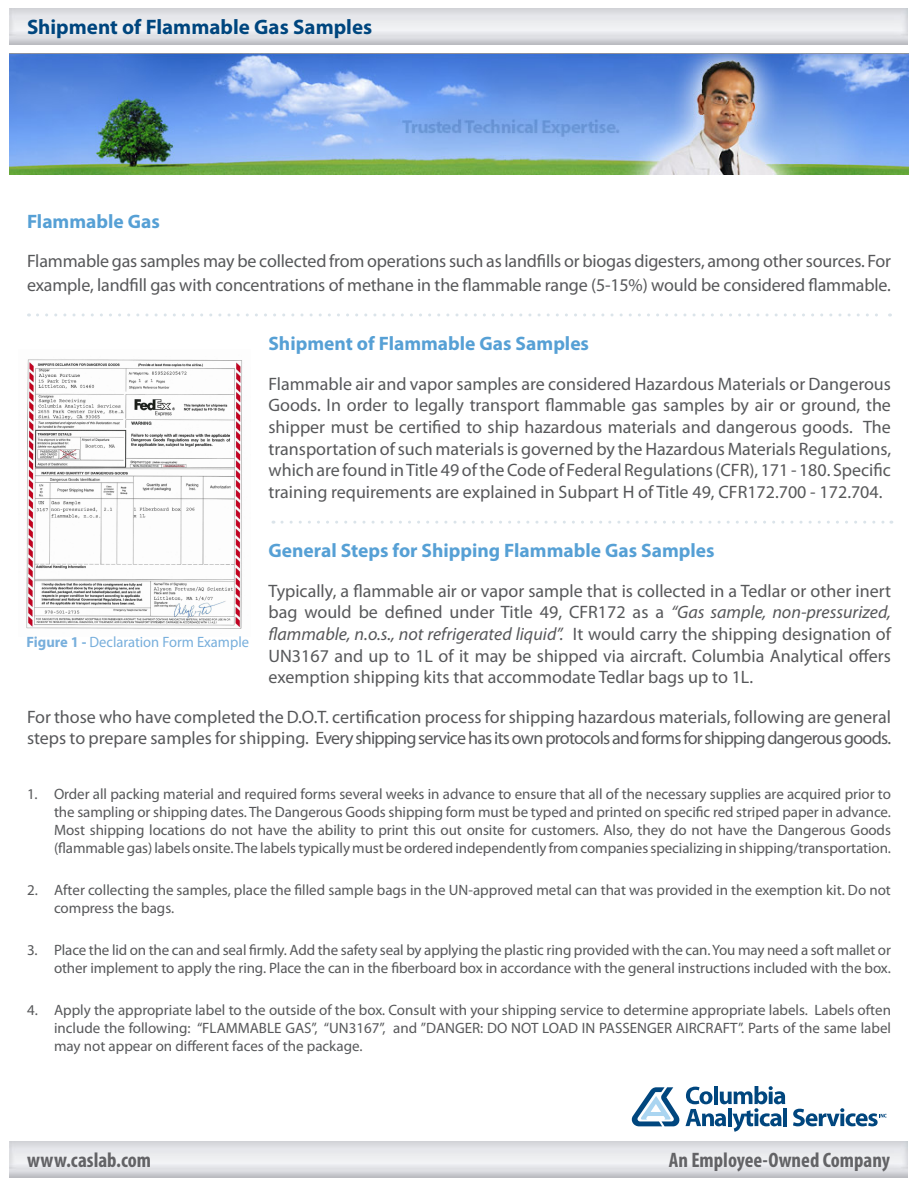
<style>
.page{position:relative;width:918px;height:1188px;background:#fff}
.page>*{position:absolute;margin:0;border:0;box-sizing:border-box;transform-origin:0 0}
.t1{font:700 condensed 21px "Myriad Pro";color:#636366}
.t2{font:700 21px "Myriad Pro";color:#00467e}
.t3{font:700 19.5px "Myriad Pro";color:#56a0d5}
.t4{font:18px/21.6px "Myriad Pro";letter-spacing:-.01em;color:#57585a}
.t5{font:15px/18px "Myriad Pro";letter-spacing:-.005em;color:#57585a;text-align:justify}
.t6{font:15px "Myriad Pro";color:#78afdc}
.s1{font-style:italic}
.s2{font-weight:700}
</style>
<div class="page">
<svg style="left:632px;top:1086px;width:153px;height:46px"></svg>
<hr style="left:783px;top:1108px;width:4px;height:18px;background:#00467e">
<svg style="left:793px;top:1108px;width:94px;height:18px"></svg>
<img style="left:9px;top:54px;width:900px;height:120px">
<svg style="left:37px;top:313px;width:854px;height:3px"></svg>
<img style="left:26px;top:359px;width:216px;height:270px">
<svg style="left:282px;top:521px;width:610px;height:3px"></svg>
<p class="t2" style="left:27px;top:13px;width:347px">Shipment of Flammable Gas Samples</p>
<p class="t3" style="left:27px;top:208px;width:134px">Flammable Gas</p>
<p class="t4" style="left:27px;top:249px;width:866px;line-height:23.4px">Flammable gas samples may be collected from operations such as landfills or biogas digesters, among other sources. For example, landfill gas with concentrations of methane in the flammable range (5-15%) would be considered flammable.</p>
<p class="t3" style="left:268px;top:331px;width:322px">Shipment of Flammable Gas Samples</p>
<p class="t4" style="left:268px;top:373px;width:624px;text-align:justify">Flammable air and vapor samples are considered Hazardous Materials or Dangerous Goods. In order to legally transport flammable gas samples by air or ground, the shipper must be certified to ship hazardous materials and dangerous goods. The transportation of such materials is governed by the Hazardous Materials Regulations, which are found in Title 49 of the Code of Federal Regulations (CFR), 171 - 180. Specific training requirements are explained in Subpart H of Title 49, CFR172.700 - 172.704.</p>
<p class="t3" style="left:268px;top:538px;width:448px">General Steps for Shipping Flammable Gas Samples</p>
<p class="t4" style="left:268px;top:580px;width:624px;text-align:justify">Typically, a flammable air or vapor sample that is collected in a Tedlar or other inert bag would be defined under Title 49, CFR172 as a <span class="s1">“Gas sample, non-pressurized, flammable, n.o.s., not refrigerated liquid”.</span> It would carry the shipping designation of UN3167 and up to 1L of it may be shipped via aircraft. Columbia Analytical offers exemption shipping kits that accommodate Tedlar bags up to 1L.</p>
<p class="t4" style="left:27px;top:706px;width:866px">For those who have completed the D.O.T. certification process for shipping hazardous materials, following are general steps to prepare samples for shipping. Every shipping service has its own protocols and forms for shipping dangerous goods.</p>
<p class="t5" style="left:54px;top:784px;width:839px;text-indent:-27px">1. Order all packing material and required forms several weeks in advance to ensure that all of the necessary supplies are acquired prior to the sampling or shipping dates. The Dangerous Goods shipping form must be typed and printed on specific red striped paper in advance.<br>Most shipping locations do not have the ability to print this out onsite for customers. Also, they do not have the Dangerous Goods (flammable gas) labels onsite. The labels typically must be ordered independently from companies specializing in shipping/transportation.</p>
<p class="t5" style="left:54px;top:880px;width:838px;text-indent:-27px">2. After collecting the samples, place the filled sample bags in the UN-approved metal can that was provided in the exemption kit. Do not compress the bags.</p>
<p class="t5" style="left:27px;top:940px;width:865px;text-align:right">3. Place the lid on the can and seal firmly. Add the safety seal by applying the plastic ring provided with the can. You may need a soft mallet or other implement to apply the ring. Place the can in the fiberboard box in accordance with the general instructions included with the box.</p>
<p class="t5" style="left:54px;top:1000px;width:839px;text-indent:-27px">4. Apply the appropriate label to the outside of the box<span class="s1">.</span> Consult with your shipping service to determine appropriate labels. Labels often include the following: “FLAMMABLE GAS”, “UN3167”, and ”DANGER: DO NOT LOAD IN PASSENGER AIRCRAFT”. Parts of the same label may not appear on different faces of the package.</p>
<p class="t6" style="left:27px;top:633px;width:224px"><span class="s2">Figure 1 -</span> Declaration Form Example</p>
<p class="t1" style="left:27px;top:1147px;width:126px">www.caslab.com</p>
<p class="t1" style="left:669px;top:1147px;width:223px">An Employee-Owned Company</p>
</div>
